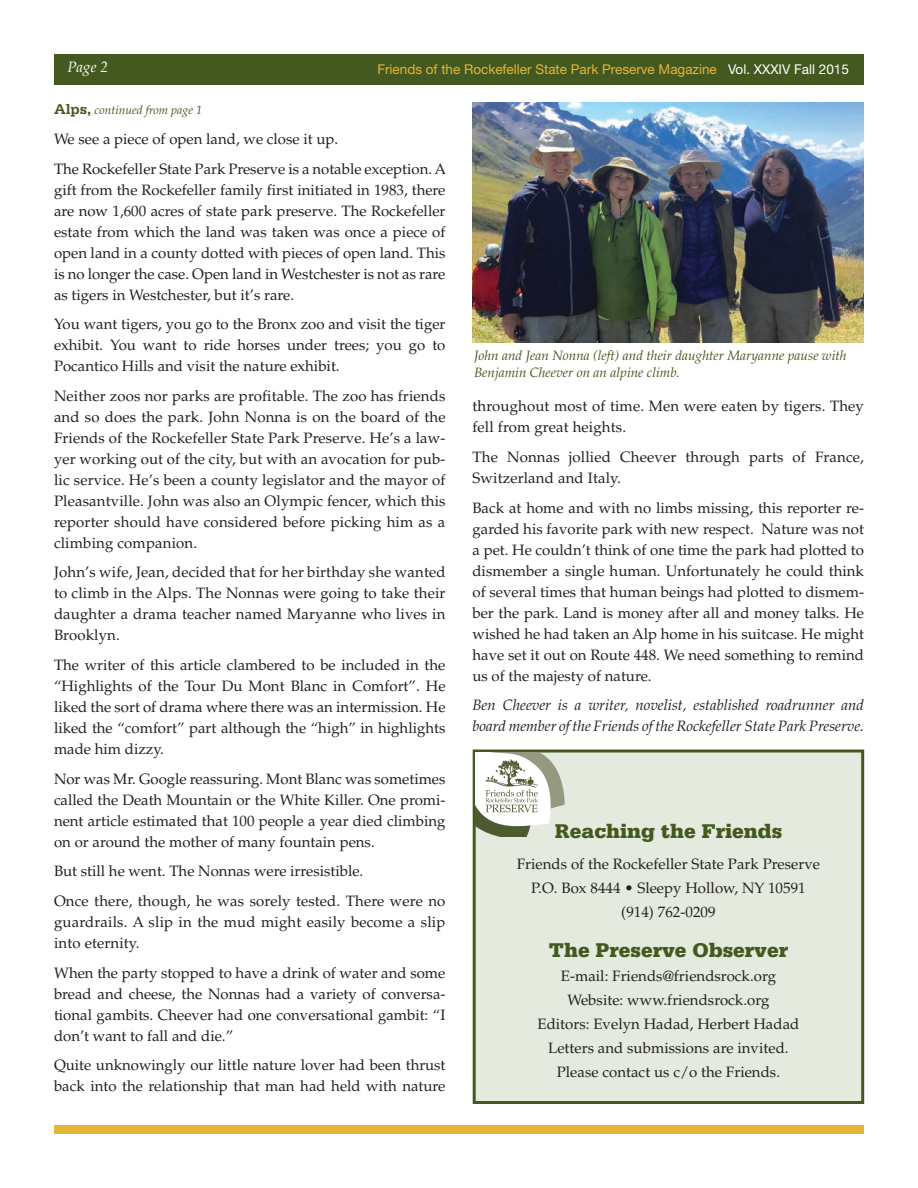
<style>
.page{position:relative;width:918px;height:1188px;background:#fff}
.page>*{position:absolute;margin:0;border:0;box-sizing:border-box;transform-origin:0 0}
.Headlines_in_boxes{font:900 21px "Serifa";color:#44591f}
.Body_copy{font:15px/21px "Palatino";color:#231f20;text-align:justify}
.Body_copy-2{font:italic 15px/20.7px "Palatino";color:#231f20}
.t1{font:italic 15px "Palatino";color:#fff}
.Image_captions{font:italic 13.5px/16.2px "Palatino";color:#44591f}
.t2{font:13.5px "Helvetica Neue";color:#e5b53a}
.continued{font:italic 12px "Palatino";color:#44591f}
.s1{color:#fff}
.s2{font-family:"Serifa";font-weight:700;font-style:normal;font-size:15px}
</style>
<div class="page">
<div style="left:54px;top:54px;width:810px;height:30px;background:#44591f"></div>
<div style="left:54px;top:1125px;width:810px;height:9px;background:#e5b53a"></div>
<img style="left:472px;top:102px;width:392px;height:241px">
<div style="left:474px;top:751px;width:389px;height:351px;background:#e5eade"></div>
<div style="left:473px;top:750px;width:391px;height:354px;border:3px solid #44591f"></div>
<svg style="left:476px;top:752px;width:90px;height:84px"></svg>
<p class="t1" style="left:68px;top:59px;width:42px">Page 2</p>
<p class="t2" style="left:377px;top:61px;width:473px">Friends of the Rockefeller State Park Preserve Magazine <span class="s1">Vol. XXXIV Fall 2015</span></p>
<p class="continued" style="left:54px;top:103px;width:150px"><span class="s2">Alps,</span> continued from page 1</p>
<p class="Body_copy" style="left:54px;top:129px;width:286px">We see a piece of open land, we close it up.</p>
<p class="Body_copy" style="left:54px;top:158px;width:394px">The Rockefeller State Park Preserve is a notable exception. A gift from the Rockefeller family first initiated in 1983, there are now 1,600 acres of state park preserve. The Rockefeller estate from which the land was taken was once a piece of open land in a county dotted with pieces of open land. This is no longer the case. Open land in Westchester is not as rare as tigers in Westchester, but it’s rare.</p>
<p class="Body_copy" style="left:54px;top:314px;width:393px">You want tigers, you go to the Bronx zoo and visit the tiger exhibit. You want to ride horses under trees; you go to Pocantico Hills and visit the nature exhibit.</p>
<p class="Body_copy" style="left:54px;top:385px;width:393px">Neither zoos nor parks are profitable. The zoo has friends and so does the park. John Nonna is on the board of the Friends of the Rockefeller State Park Preserve. He’s a law&shy;yer working out of the city, but with an avocation for pub&shy;lic service. He’s been a county legislator and the mayor of Pleasantville. John was also an Olympic fencer, which this reporter should have considered before picking him as a climbing companion.</p>
<p class="Body_copy" style="left:54px;top:562px;width:393px">John’s wife, Jean, decided that for her birthday she wanted to climb in the Alps. The Nonnas were going to take their daughter a drama teacher named Maryanne who lives in Brooklyn.</p>
<p class="Body_copy" style="left:54px;top:655px;width:393px">The writer of this article clambered to be included in the “Highlights of the Tour Du Mont Blanc in Comfort”. He liked the sort of drama where there was an intermission. He liked the “comfort” part although the “high” in highlights made him dizzy.</p>
<p class="Body_copy" style="left:54px;top:768px;width:393px">Nor was Mr. Google reassuring. Mont Blanc was sometimes called the Death Mountain or the White Killer. One promi&shy;nent article estimated that 100 people a year died climbing on or around the mother of many fountain pens.</p>
<p class="Body_copy" style="left:54px;top:861px;width:311px">But still he went. The Nonnas were irresistible.</p>
<p class="Body_copy" style="left:54px;top:891px;width:393px">Once there, though, he was sorely tested. There were no guardrails. A slip in the mud might easily become a slip into eternity.</p>
<p class="Body_copy" style="left:54px;top:962px;width:393px">When the party stopped to have a drink of water and some bread and cheese, the Nonnas had a variety of conversa&shy;tional gambits. Cheever had one conversational gambit: “I don’t want to fall and die.”</p>
<p class="Body_copy" style="left:54px;top:1055px;width:393px">Quite unknowingly our little nature lover had been thrust back into the relationship that man had held with nature</p>
<p class="Image_captions" style="left:474px;top:348px;width:374px">John and Jean Nonna (left) and their daughter Maryanne pause with<br>Benjamin Cheever on an alpine climb.</p>
<p class="Body_copy" style="left:472px;top:396px;width:393px">throughout most of time. Men were eaten by tigers. They fell from great heights.</p>
<p class="Body_copy" style="left:472px;top:447px;width:393px">The Nonnas jollied Cheever through parts of France,<br>Switzerland and Italy.</p>
<p class="Body_copy" style="left:472px;top:497px;width:393px">Back at home and with no limbs missing, this reporter re&shy;garded his favorite park with new respect. Nature was not a pet. He couldn’t think of one time the park had plotted to dismember a single human. Unfortunately he could think of several times that human beings had plotted to dismem&shy;ber the park. Land is money after all and money talks. He wished he had taken an Alp home in his suitcase. He might have set it out on Route 448. We need something to remind us of the majesty of nature.</p>
<p class="Body_copy-2" style="left:472px;top:695px;width:393px">Ben Cheever is a writer, novelist, established roadrunner and board member of the Friends of the Rockefeller State Park Preserve.</p>
<p class="Headlines_in_boxes" style="left:555px;top:819px;width:229px">Reaching the Friends</p>
<p class="Body_copy" style="left:517px;top:853px;width:305px">Friends of the Rockefeller State Park Preserve</p>
<p class="Body_copy" style="left:531px;top:877px;width:276px">P.O. Box 8444 • Sleepy Hollow, NY 10591</p>
<p class="Body_copy" style="left:621px;top:901px;width:96px">(914) 762-0209</p>
<p class="Headlines_in_boxes" style="left:549px;top:938px;width:241px">The Preserve Observer</p>
<p class="Body_copy" style="left:561px;top:966px;width:217px">E-mail: Friends@friendsrock.org</p>
<p class="Body_copy" style="left:567px;top:990px;width:204px">Website: www.friendsrock.org</p>
<p class="Body_copy" style="left:537px;top:1014px;width:263px">Editors: Evelyn Hadad, Herbert Hadad</p>
<p class="Body_copy" style="left:548px;top:1038px;width:242px">Letters and submissions are invited.</p>
<p class="Body_copy" style="left:557px;top:1062px;width:225px">Please contact us c/o the Friends.</p>
</div>
